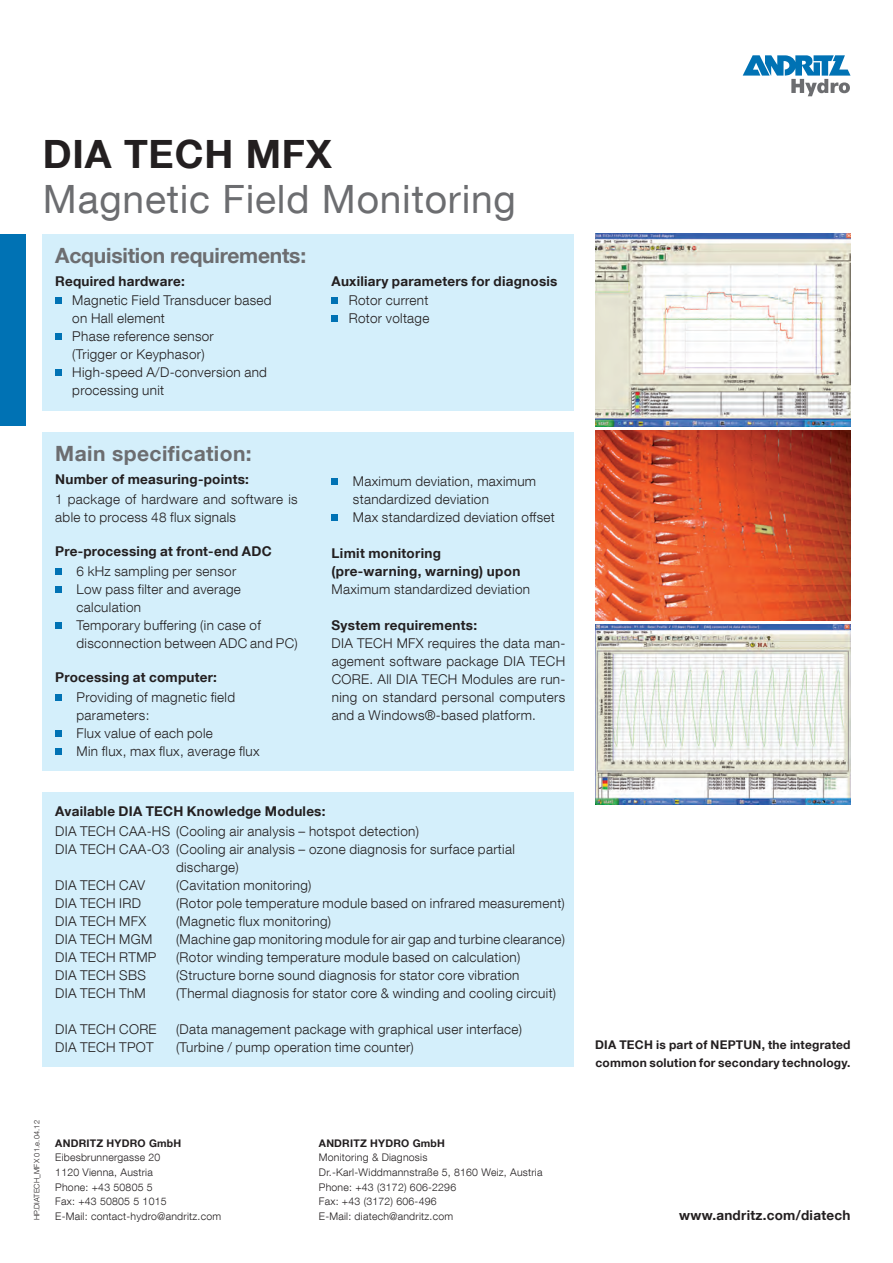
<style>
.page{position:relative;width:893px;height:1263px;background:#fff}
.page>*{position:absolute;margin:0;border:0;box-sizing:border-box;transform-origin:0 0}
.t1{font:39px "Helvetica Neue LT Com";letter-spacing:.02em;color:#6c6d70}
.t2{font:700 39px "Helvetica Neue LT Com";letter-spacing:.02em;color:#231f20}
.t3{font:700 21px "Helvetica Neue LT Com";letter-spacing:-.01em;color:#6c6d70}
.t4{font:700 21px "Helvetica Neue LT Com";letter-spacing:.02em;color:#6c6d70}
.t5{font:300 13.5px/18px "Helvetica Neue LT Com";letter-spacing:.025em;color:#231f20}
.t6{font:700 13.5px/18px "Helvetica Neue LT Com";letter-spacing:.02em;color:#231f20}
.t7{font:700 12px/18px "Helvetica Neue LT Com";letter-spacing:.02em;color:#231f20}
.t8{font:300 10.5px/14.7px "Helvetica Neue LT Com";letter-spacing:.02em;color:#231f20}
.t9{font:700 10.5px "Helvetica Neue LT Com";letter-spacing:.02em;color:#231f20}
.t10{font:300 7.5px "Helvetica Neue LT Com";letter-spacing:.02em;color:#231f20}
</style>
<div class="page">
<div style="left:43px;top:792px;width:531px;height:274px;background:#d4effb"></div>
<div style="left:43px;top:432px;width:531px;height:338px;background:#d4effb"></div>
<div style="left:43px;top:234px;width:531px;height:176px;background:#d4effb"></div>
<div style="left:55px;top:568px;width:7px;height:6px;background:#0072b4"></div>
<div style="left:55px;top:586px;width:7px;height:6px;background:#0072b4"></div>
<div style="left:55px;top:622px;width:7px;height:6px;background:#0072b4"></div>
<div style="left:55px;top:694px;width:7px;height:6px;background:#0072b4"></div>
<div style="left:55px;top:730px;width:7px;height:6px;background:#0072b4"></div>
<div style="left:55px;top:748px;width:7px;height:6px;background:#0072b4"></div>
<div style="left:0;top:234px;width:26px;height:191px;background:#0072b4"></div>
<div style="left:55px;top:297px;width:7px;height:7px;background:#0072b4"></div>
<div style="left:55px;top:333px;width:7px;height:7px;background:#0072b4"></div>
<div style="left:55px;top:369px;width:7px;height:7px;background:#0072b4"></div>
<svg style="left:743px;top:55px;width:108px;height:41px"></svg>
<img style="left:595px;top:234px;width:255px;height:193px">
<img style="left:595px;top:431px;width:255px;height:189px">
<div style="left:332px;top:297px;width:6px;height:7px;background:#0072b4"></div>
<div style="left:332px;top:315px;width:6px;height:7px;background:#0072b4"></div>
<svg style="left:332px;top:478px;width:6px;height:6px"></svg>
<svg style="left:332px;top:514px;width:6px;height:6px"></svg>
<img style="left:595px;top:624px;width:255px;height:180px">
<h1 class="t2" style="left:43px;top:129px;width:290px">DIA TECH MFX</h1>
<h1 class="t1" style="left:43px;top:175px;width:475px">Magnetic Field Monitoring</h1>
<h2 class="t3" style="left:55px;top:242px;width:252px">Acquisition requirements:</h2>
<p class="t6" style="left:55px;top:272px;width:131px">Required hardware:</p>
<p class="t5" style="left:72px;top:291px;width:201px">Magnetic Field Transducer based on Hall element<br>Phase reference sensor<br>(Trigger or Keyphasor)<br>High-speed A/D-conversion and processing unit</p>
<h2 class="t4" style="left:55px;top:440px;width:198px">Main specification:</h2>
<p class="t6" style="left:55px;top:470px;width:195px">Number of measuring-points:</p>
<p class="t5" style="left:55px;top:490px;width:244px">1 package of hardware and software is able to process 48 flux signals</p>
<p class="t6" style="left:55px;top:542px;width:218px">Pre-processing at front-end ADC</p>
<p class="t5" style="left:77px;top:562px;width:223px">6 kHz sampling per sensor<br>Low pass filter and average calculation<br>Temporary buffering (in case of disconnection between ADC and PC)</p>
<p class="t6" style="left:55px;top:668px;width:163px">Processing at computer:</p>
<p class="t5" style="left:77px;top:688px;width:185px">Providing of magnetic field parameters:<br>Flux value of each pole<br>Min flux, max flux, average flux</p>
<p class="t6" style="left:332px;top:272px;width:227px">Auxiliary parameters for diagnosis</p>
<p class="t5" style="left:349px;top:291px;width:82px">Rotor current<br>Rotor voltage</p>
<p class="t5" style="left:353px;top:472px;width:203px">Maximum deviation, maximum standardized deviation<br>Max standardized deviation offset</p>
<p class="t6" style="left:332px;top:544px;width:190px">Limit monitoring (pre-warning, warning) upon</p>
<p class="t5" style="left:332px;top:580px;width:200px">Maximum standardized deviation</p>
<p class="t6" style="left:332px;top:616px;width:147px">System requirements:</p>
<p class="t5" style="left:332px;top:634px;width:235px;text-align:justify">DIA TECH MFX requires the data man&shy;agement software package DIA TECH CORE. All DIA TECH Modules are run&shy;ning on standard personal computers and a Windows®-based platform.</p>
<p class="t6" style="left:55px;top:802px;width:272px">Available DIA TECH Knowledge Modules:</p>
<p class="t5" style="left:55px;top:821px;width:365px">DIA TECH CAA-HS (Cooling air analysis – hotspot detection)</p>
<p class="t5" style="left:55px;top:839px;width:461px">DIA TECH CAA-O3 (Cooling air analysis – ozone diagnosis for surface partial</p>
<p class="t5" style="left:176px;top:857px;width:64px">discharge)</p>
<p class="t5" style="left:55px;top:875px;width:92px">DIA TECH CAV</p>
<p class="t5" style="left:176px;top:875px;width:137px">(Cavitation monitoring)</p>
<p class="t5" style="left:55px;top:893px;width:87px">DIA TECH IRD</p>
<p class="t5" style="left:176px;top:893px;width:390px">(Rotor pole temperature module based on infrared measurement)</p>
<p class="t5" style="left:55px;top:911px;width:92px">DIA TECH MFX</p>
<p class="t5" style="left:176px;top:911px;width:157px">(Magnetic flux monitoring)</p>
<p class="t5" style="left:55px;top:929px;width:99px">DIA TECH MGM</p>
<p class="t5" style="left:176px;top:929px;width:390px">(Machine gap monitoring module for air gap and turbine clearance)</p>
<p class="t5" style="left:55px;top:947px;width:103px">DIA TECH RTMP</p>
<p class="t5" style="left:176px;top:947px;width:346px">(Rotor winding temperature module based on calculation)</p>
<p class="t5" style="left:55px;top:965px;width:92px">DIA TECH SBS</p>
<p class="t5" style="left:176px;top:965px;width:345px">(Structure borne sound diagnosis for stator core vibration</p>
<p class="t5" style="left:55px;top:983px;width:92px">DIA TECH ThM</p>
<p class="t5" style="left:176px;top:983px;width:382px">(Thermal diagnosis for stator core &amp; winding and cooling circuit)</p>
<p class="t5" style="left:55px;top:1019px;width:103px">DIA TECH CORE</p>
<p class="t5" style="left:176px;top:1019px;width:348px">(Data management package with graphical user interface)</p>
<p class="t5" style="left:55px;top:1037px;width:100px">DIA TECH TPOT</p>
<p class="t5" style="left:176px;top:1037px;width:239px">(Turbine / pump operation time counter)</p>
<p class="t7" style="left:595px;top:1035px;width:257px">DIA TECH is part of NEPTUN, the integrated common solution for secondary technology.</p>
<p class="t10" style="left:32px;top:1220px;width:102px;rotate:-90deg">HP.DIATECH_MFX 01.e.04.12</p>
<p class="t9" style="left:55px;top:1136px;width:128px">ANDRITZ HYDRO GmbH</p>
<p class="t8" style="left:55px;top:1150px;width:167px">Eibesbrunnergasse 20<br>1120 Vienna, Austria<br>Phone: +43 50805 5<br>Fax: +43 50805 5 1015<br>E-Mail: contact-hydro@andritz.com</p>
<p class="t9" style="left:319px;top:1136px;width:128px">ANDRITZ HYDRO GmbH</p>
<p class="t8" style="left:319px;top:1150px;width:225px">Monitoring &amp; Diagnosis<br>Dr.-Karl-Widdmannstraße 5, 8160 Weiz, Austria<br>Phone: +43 (3172) 606-2296<br>Fax: +43 (3172) 606-496</p>
<p class="t8" style="left:319px;top:1209px;width:136px">E-Mail: diatech@andritz.com</p>
<p class="t6" style="left:679px;top:1206px;width:173px">www.andritz.com/diatech</p>
</div>
